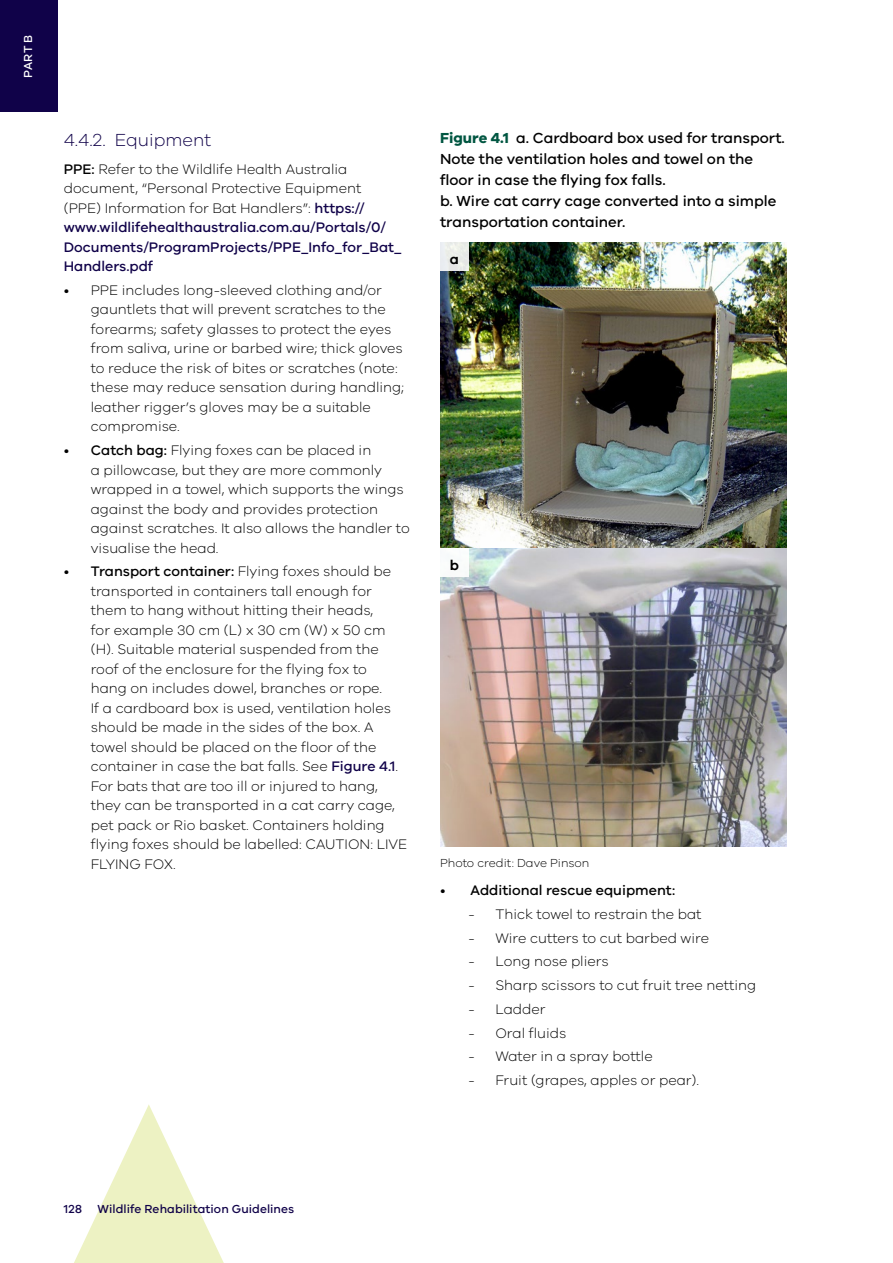
<style>
.page{position:relative;width:893px;height:1263px;background:#fff}
.page>*{position:absolute;margin:0;border:0;box-sizing:border-box;transform-origin:0 0}
.t1{font:300 18px "VIC";color:#100249}
.t2{font:500 15px/21px "VIC";color:#000}
.t3{font:300 14.25px/19.5px "VIC";color:#000}
.t4{font:500 14.25px/19.5px "VIC";color:#100249}
.t5{font:500 14.25px "VIC";color:#000}
.t6{font:600 14.25px "VIC";color:#000}
.t7{font:500 12px "VIC";letter-spacing:.005em;color:#100249}
.t8{font:300 12px "VIC";color:#000}
.t9{font:500 12px "VIC";color:#fff}
.s1{color:#000}
.s2{font-weight:300;color:#000}
.s3{font-weight:500}
.s4{font-weight:500;color:#100249}
.s5{font-weight:700;color:#005641}
.s6{font-weight:300}
</style>
<div class="page">
<img style="left:440px;top:243px;width:347px;height:306px">
<img style="left:440px;top:549px;width:347px;height:297px">
<div style="left:440px;top:243px;width:28px;height:28px;background:#eaede9"></div>
<div style="left:440px;top:549px;width:28px;height:28px;background:#fff"></div>
<svg style="left:74px;top:1104px;width:150px;height:159px"></svg>
<div style="left:0;top:0;width:57px;height:111px;background:#100249"></div>
<p class="t9" style="left:21px;top:78px;width:44px;rotate:-90deg">PART B</p>
<p class="t1" style="left:64px;top:129px;width:149px">4.4.2. Equipment</p>
<p class="t4" style="left:64px;top:159px;width:339px"><span class="s1">PPE:</span> <span class="s2">Refer to the Wildlife Health Australia document, “Personal Protective Equipment (PPE) Information for Bat Handlers”:</span> https:// www.wildlifehealthaustralia.com.au/Portals/0/ Documents/ProgramProjects/PPE_Info_for_Bat_ Handlers.pdf</p>
<p class="t3" style="left:91px;top:280px;width:315px;text-indent:-27px">• PPE includes long-sleeved clothing and/or gauntlets that will prevent scratches to the forearms; safety glasses to protect the eyes from saliva, urine or barbed wire; thick gloves to reduce the risk of bites or scratches (note: these may reduce sensation during handling; leather rigger’s gloves may be a suitable compromise.</p>
<p class="t3" style="left:91px;top:440px;width:320px;text-indent:-27px">• <span class="s3">Catch bag:</span> Flying foxes can be placed in<br>a pillowcase, but they are more commonly wrapped in a towel, which supports the wings against the body and provides protection against scratches. It also allows the handler to visualise the head.</p>
<p class="t3" style="left:91px;top:561px;width:318px;text-indent:-27px">• <span class="s3">Transport container:</span> Flying foxes should be transported in containers tall enough for them to hang without hitting their heads,<br>for example 30 cm (L) x 30 cm (W) x 50 cm (H). Suitable material suspended from the roof of the enclosure for the flying fox to<br>hang on includes dowel, branches or rope.<br>If a cardboard box is used, ventilation holes should be made in the sides of the box. A towel should be placed on the floor of the container in case the bat falls. See <span class="s4">Figure 4.1</span>.<br>For bats that are too ill or injured to hang, they can be transported in a cat carry cage, pet pack or Rio basket. Containers holding flying foxes should be labelled: CAUTION: LIVE FLYING FOX.</p>
<p class="t2" style="left:440px;top:127px;width:346px"><span class="s5">Figure 4.1</span> a. Cardboard box used for transport.<br>Note the ventilation holes and towel on the floor in case the flying fox falls.<br>b. Wire cat carry cage converted into a simple transportation container.</p>
<p class="t6" style="left:450px;top:251px;width:11px">a</p>
<p class="t6" style="left:450px;top:556px;width:11px">b</p>
<p class="t8" style="left:440px;top:856px;width:151px">Photo credit: Dave Pinson</p>
<p class="t5" style="left:440px;top:882px;width:237px"><span class="s6">•</span> Additional rescue equipment:</p>
<p class="t3" style="left:468px;top:904px;width:235px">- Thick towel to restrain the bat</p>
<p class="t3" style="left:468px;top:928px;width:242px">- Wire cutters to cut barbed wire</p>
<p class="t3" style="left:468px;top:951px;width:142px">- Long nose pliers</p>
<p class="t3" style="left:468px;top:975px;width:289px">- Sharp scissors to cut fruit tree netting</p>
<p class="t3" style="left:468px;top:999px;width:79px">- Ladder</p>
<p class="t3" style="left:468px;top:1023px;width:99px">- Oral fluids</p>
<p class="t3" style="left:468px;top:1046px;width:186px">- Water in a spray bottle</p>
<p class="t3" style="left:468px;top:1070px;width:232px">- Fruit (grapes, apples or pear).</p>
<p class="t7" style="left:64px;top:1201px;width:20px">128</p>
<p class="t7" style="left:98px;top:1201px;width:198px">Wildlife Rehabilitation Guidelines</p>
</div>
